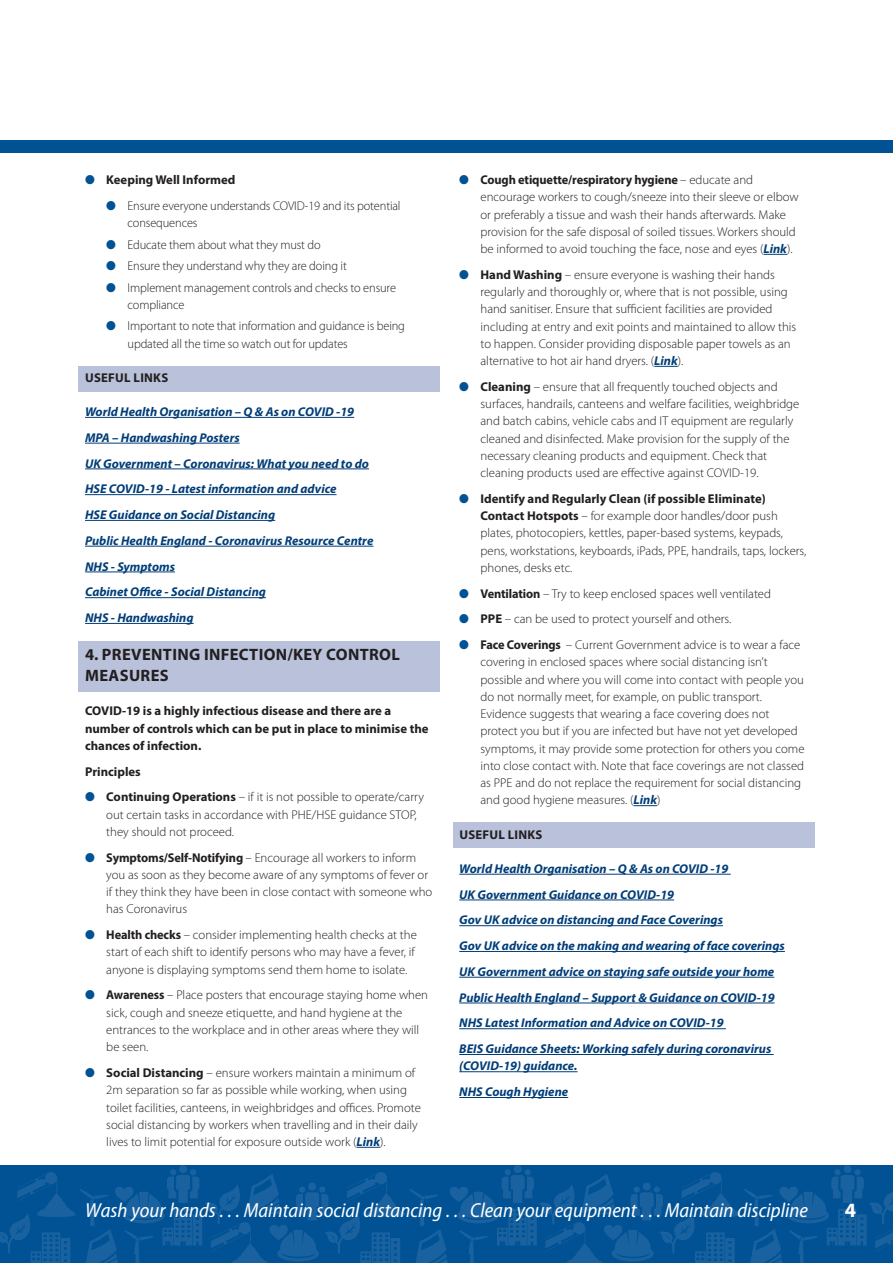
<style>
.page{position:relative;width:893px;height:1263px;background:#fff}
.page>*{position:absolute;margin:0;border:0;box-sizing:border-box;transform-origin:0 0}
.t1{font:italic semi-condensed 20.4px "Myriad Pro";color:#fff}
.t2{font:700 20.4px "Myriad Pro";color:#fff}
.t3{font:700 16.5px/21px "Myriad Pro";letter-spacing:.02em;color:#231f20}
.t4{font:300 12.75px/17.2px "Myriad Pro";color:#231f20}
.t5{font:italic 700 12.75px/25.8px "Myriad Pro";color:#003d78}
.t6{font:700 12.75px/17.2px "Myriad Pro";color:#231f20}
.t7{font:700 12.75px "Myriad Pro";letter-spacing:.02em;color:#231f20}
.s1{color:#015295}
.s2{font-weight:700}
.s3{font-weight:700;font-style:italic;color:#003d78}
</style>
<div class="page">
<div style="left:0;top:140px;width:893px;height:13px;background:#015295"></div>
<div style="left:79px;top:366px;width:361px;height:25px;background:#b9c2da"></div>
<hr style="left:85px;top:417px;width:269px;height:1px;background:#003d78">
<hr style="left:85px;top:443px;width:155px;height:1px;background:#003d78">
<hr style="left:85px;top:469px;width:284px;height:1px;background:#003d78">
<hr style="left:85px;top:494px;width:252px;height:1px;background:#003d78">
<hr style="left:85px;top:520px;width:190px;height:1px;background:#003d78">
<hr style="left:85px;top:546px;width:288px;height:1px;background:#003d78">
<hr style="left:85px;top:572px;width:90px;height:1px;background:#003d78">
<hr style="left:85px;top:597px;width:181px;height:1px;background:#003d78">
<hr style="left:85px;top:623px;width:109px;height:1px;background:#003d78">
<div style="left:79px;top:641px;width:361px;height:51px;background:#b9c2da"></div>
<svg style="left:357px;top:1147px;width:23px;height:1px"></svg>
<svg style="left:763px;top:254px;width:24px;height:1px"></svg>
<svg style="left:654px;top:366px;width:24px;height:1px"></svg>
<svg style="left:634px;top:805px;width:23px;height:1px"></svg>
<div style="left:453px;top:823px;width:361px;height:25px;background:#b9c2da"></div>
<hr style="left:459px;top:874px;width:272px;height:1px;background:#003d78">
<hr style="left:459px;top:900px;width:215px;height:1px;background:#003d78">
<hr style="left:459px;top:925px;width:264px;height:1px;background:#003d78">
<hr style="left:459px;top:951px;width:326px;height:1px;background:#003d78">
<hr style="left:459px;top:977px;width:315px;height:1px;background:#003d78">
<hr style="left:459px;top:1003px;width:316px;height:1px;background:#003d78">
<hr style="left:459px;top:1028px;width:267px;height:1px;background:#003d78">
<hr style="left:459px;top:1054px;width:315px;height:1px;background:#003d78">
<hr style="left:459px;top:1071px;width:118px;height:1px;background:#003d78">
<hr style="left:459px;top:1097px;width:109px;height:1px;background:#003d78">
<div style="left:0;top:1165px;width:893px;height:98px;background:#015295"></div>
<div style="left:179px;top:1165px;width:8px;height:8px;background:#19629f;border-radius:50%"></div>
<div style="left:514px;top:1165px;width:8px;height:8px;background:#19629f;border-radius:50%"></div>
<div style="left:843px;top:1165px;width:8px;height:8px;background:#19629f;border-radius:50%"></div>
<svg style="left:0;top:1169px;width:893px;height:94px"></svg>
<p class="t6" style="left:85px;top:171px;width:152px"><span class="s1">●</span> Keeping Well Informed</p>
<p class="t4" style="left:128px;top:197px;width:275px;text-indent:-21px"><span class="s1">●</span> Ensure everyone understands COVID-19 and its potential consequences</p>
<p class="t4" style="left:106px;top:236px;width:216px"><span class="s1">●</span> Educate them about what they must do</p>
<p class="t4" style="left:106px;top:257px;width:242px"><span class="s1">●</span> Ensure they understand why they are doing it</p>
<p class="t4" style="left:128px;top:279px;width:270px;text-indent:-21px"><span class="s1">●</span> Implement management controls and checks to ensure compliance</p>
<p class="t4" style="left:128px;top:318px;width:279px;text-indent:-21px"><span class="s1">●</span> Important to note that information and guidance is being updated all the time so watch out for updates</p>
<p class="t7" style="left:85px;top:369px;width:85px">USEFUL LINKS</p>
<p class="t5" style="left:85px;top:398px;width:290px">World Health Organisation – Q &amp; As on COVID -19<br>MPA – Handwashing Posters<br>UK Government – Coronavirus: What you need to do HSE COVID-19 - Latest information and advice<br>HSE Guidance on Social Distancing<br>Public Health England - Coronavirus Resource Centre NHS - Symptoms<br>Cabinet Office - Social Distancing<br>NHS - Handwashing</p>
<p class="t3" style="left:85px;top:643px;width:316px">4. PREVENTING INFECTION/KEY CONTROL<br>MEASURES</p>
<p class="t6" style="left:85px;top:702px;width:345px">COVID-19 is a highly infectious disease and there are a number of controls which can be put in place to minimise the chances of infection.</p>
<p class="t6" style="left:85px;top:762px;width:57px">Principles</p>
<p class="t4" style="left:106px;top:789px;width:319px;text-indent:-21px"><span class="s1">●</span> <span class="s2">Continuing Operations</span> – if it is not possible to operate/carry out certain tasks in accordance with PHE/HSE guidance STOP, they should not proceed.</p>
<p class="t4" style="left:106px;top:849px;width:328px;text-indent:-21px"><span class="s1">●</span> <span class="s2">Symptoms/Self-Notifying</span> – Encourage all workers to inform you as soon as they become aware of any symptoms of fever or if they think they have been in close contact with someone who has Coronavirus</p>
<p class="t4" style="left:106px;top:926px;width:312px;text-indent:-21px"><span class="s1">●</span> <span class="s2">Health checks</span> – consider implementing health checks at the start of each shift to identify persons who may have a fever, if anyone is displaying symptoms send them home to isolate.</p>
<p class="t4" style="left:106px;top:987px;width:323px;text-indent:-21px"><span class="s1">●</span> <span class="s2">Awareness</span> – Place posters that encourage staying home when sick, cough and sneeze etiquette, and hand hygiene at the entrances to the workplace and in other areas where they will be seen.</p>
<p class="t4" style="left:106px;top:1064px;width:316px;text-indent:-21px"><span class="s1">●</span> <span class="s2">Social Distancing</span> – ensure workers maintain a minimum of 2m separation so far as possible while working, when using toilet facilities, canteens, in weighbridges and offices. Promote social distancing by workers when travelling and in their daily lives to limit potential for exposure outside work (<span class="s3">Link</span>).</p>
<p class="t4" style="left:480px;top:171px;width:320px;text-indent:-21px"><span class="s1">●</span> <span class="s2">Cough etiquette/respiratory hygiene</span> – educate and encourage workers to cough/sneeze into their sleeve or elbow or preferably a tissue and wash their hands afterwards. Make provision for the safe disposal of soiled tissues. Workers should be informed to avoid touching the face, nose and eyes (<span class="s3">Link</span>).</p>
<p class="t4" style="left:480px;top:266px;width:317px;text-indent:-21px"><span class="s1">●</span> <span class="s2">Hand Washing</span> – ensure everyone is washing their hands regularly and thoroughly or, where that is not possible, using hand sanitiser. Ensure that sufficient facilities are provided including at entry and exit points and maintained to allow this to happen. Consider providing disposable paper towels as an alternative to hot air hand dryers. (<span class="s3">Link</span>).</p>
<p class="t4" style="left:480px;top:378px;width:320px;text-indent:-21px"><span class="s1">●</span> <span class="s2">Cleaning</span> – ensure that all frequently touched objects and surfaces, handrails, canteens and welfare facilities, weighbridge and batch cabins, vehicle cabs and IT equipment are regularly cleaned and disinfected. Make provision for the supply of the necessary cleaning products and equipment. Check that cleaning products used are effective against COVID-19.</p>
<p class="t4" style="left:480px;top:490px;width:327px;text-indent:-21px"><span class="s1">●</span> <span class="s2">Identify and Regularly Clean (if possible Eliminate)<br>Contact Hotspots</span> – for example door handles/door push plates, photocopiers, kettles, paper-based systems, keypads, pens, workstations, keyboards, iPads, PPE, handrails, taps, lockers, phones, desks etc.</p>
<p class="t4" style="left:459px;top:585px;width:313px"><span class="s1">●</span> <span class="s2">Ventilation</span> – Try to keep enclosed spaces well ventilated</p>
<p class="t4" style="left:459px;top:611px;width:274px"><span class="s1">●</span> <span class="s2">PPE</span> – can be used to protect yourself and others.</p>
<p class="t4" style="left:480px;top:636px;width:326px;text-indent:-21px"><span class="s1">●</span> <span class="s2">Face Coverings</span> – Current Government advice is to wear a face covering in enclosed spaces where social distancing isn’t possible and where you will come into contact with people you do not normally meet, for example, on public transport.<br>Evidence suggests that wearing a face covering does not protect you but if you are infected but have not yet developed symptoms, it may provide some protection for others you come into close contact with. Note that face coverings are not classed as PPE and do not replace the requirement for social distancing and good hygiene measures. (<span class="s3">Link</span>)</p>
<p class="t7" style="left:459px;top:826px;width:85px">USEFUL LINKS</p>
<p class="t5" style="left:459px;top:855px;width:327px">World Health Organisation – Q &amp; As on COVID -19<br>UK Government Guidance on COVID-19<br>Gov UK advice on distancing and Face Coverings<br>Gov UK advice on the making and wearing of face coverings UK Government advice on staying safe outside your home Public Health England – Support &amp; Guidance on COVID-19<br>NHS Latest Information and Advice on COVID-19<br>BEIS Guidance Sheets: Working safely during coronavirus</p>
<p class="t5" style="left:459px;top:1053px;width:120px">(COVID-19) guidance.<br>NHS Cough Hygiene</p>
<h1 class="t1" style="left:85px;top:1198px;width:724px">Wash your hands . . . Maintain social distancing . . . Clean your equipment . . . Maintain discipline</h1>
<h1 class="t2" style="left:845px;top:1197px;width:13px">4</h1>
</div>
